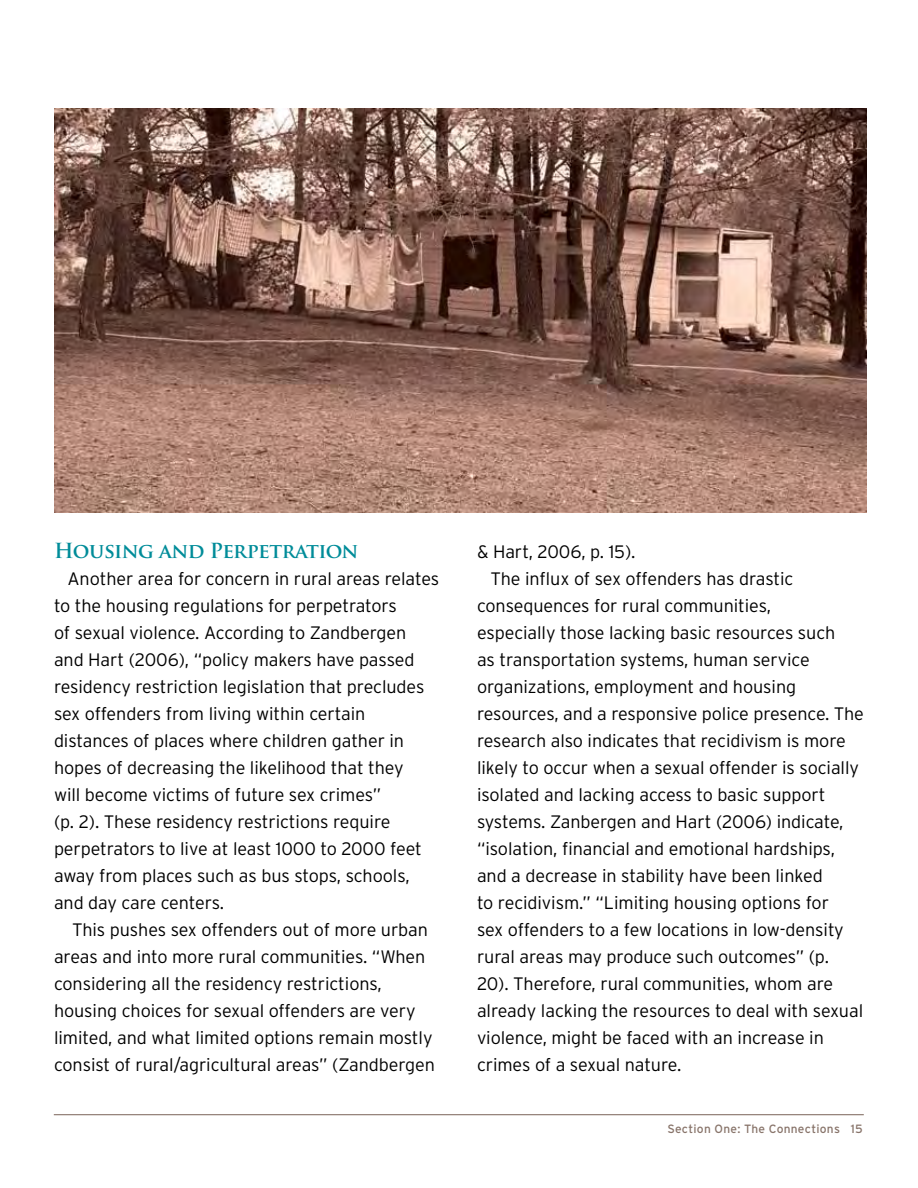
<style>
.page{position:relative;width:918px;height:1188px;background:#fff}
.page>*{position:absolute;margin:0;border:0;box-sizing:border-box;transform-origin:0 0}
.t1{font:700 20.25px "Trajan Pro";letter-spacing:-.025em;color:#008c99}
.t2{font:300 18px/27px "Interstate";letter-spacing:-.005em;color:#000}
.t3{font:12px "Interstate";letter-spacing:.02em;color:#88746a}
</style>
<div class="page">
<hr style="left:54px;top:1114px;width:810px;height:1px;background:#88746a">
<img style="left:54px;top:108px;width:812px;height:405px">
<h3 class="t1" style="left:54px;top:538px;width:306px">Housing and Perpetration</h3>
<p class="t2" style="left:54px;top:565px;width:387px;text-indent:14px">Another area for concern in rural areas relates to the housing regulations for perpetrators<br>of sexual violence. According to Zandbergen and Hart (2006), “policy makers have passed residency restriction legislation that precludes sex offenders from living within certain distances of places where children gather in hopes of decreasing the likelihood that they<br>will become victims of future sex crimes”</p>
<p class="t2" style="left:54px;top:808px;width:369px">(p. 2). These residency restrictions require perpetrators to live at least 1000 to 2000 feet away from places such as bus stops, schools, and day care centers.</p>
<p class="t2" style="left:54px;top:916px;width:383px;text-indent:18px">This pushes sex offenders out of more urban areas and into more rural communities. “When considering all the residency restrictions, housing choices for sexual offenders are very limited, and what limited options remain mostly consist of rural/agricultural areas” (Zandbergen</p>
<p class="t2" style="left:477px;top:538px;width:160px">&amp; Hart, 2006, p. 15).</p>
<p class="t2" style="left:477px;top:565px;width:389px;text-indent:14px">The influx of sex offenders has drastic consequences for rural communities,<br>especially those lacking basic resources such<br>as transportation systems, human service organizations, employment and housing resources, and a responsive police presence. The research also indicates that recidivism is more likely to occur when a sexual offender is socially isolated and lacking access to basic support systems. Zanbergen and Hart (2006) indicate, “isolation, financial and emotional hardships, and a decrease in stability have been linked<br>to recidivism.” “Limiting housing options for<br>sex offenders to a few locations in low-density rural areas may produce such outcomes” (p.<br>20). Therefore, rural communities, whom are already lacking the resources to deal with sexual violence, might be faced with an increase in crimes of a sexual nature.</p>
<p class="t3" style="left:667px;top:1122px;width:197px">Section One: The Connections 15</p>
</div>
